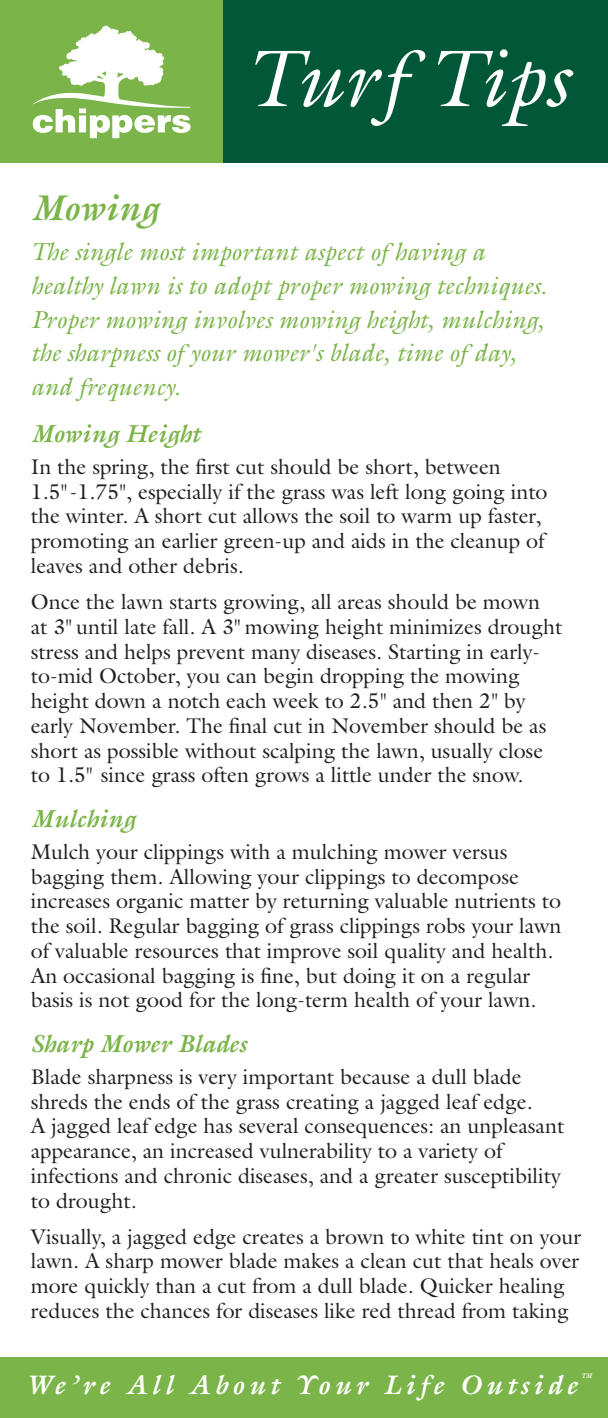
<style>
.page{position:relative;width:608px;height:1418px;background:#fff}
.page>*{position:absolute;margin:0;border:0;box-sizing:border-box;transform-origin:0 0}
.t1{font:italic 81px "Galliard";color:#fff}
.t2{font:italic 700 36px "Galliard";color:#7bb549}
.t3{font:italic 700 27px "Galliard";letter-spacing:.165em;color:#fff}
.t4{font:italic 24.75px/33.8px "Galliard";color:#7bb549}
.t5{font:italic 700 24.75px "Galliard";color:#7bb549}
.t6{font:21.38px/24.8px "Galliard";color:#231f20}
.t7{font:italic 700 6.75px "Galliard";color:#fff}
</style>
<div class="page">
<div style="left:223px;top:0;width:385px;height:162px;background:#005838"></div>
<div style="left:0;top:0;width:223px;height:162px;background:#7bb549"></div>
<svg style="left:32px;top:26px;width:159px;height:112px"></svg>
<div style="left:0;top:1357px;width:608px;height:61px;background:#7bb549"></div>
<h1 class="t1" style="left:245px;top:28px;width:323px">Turf Tips</h1>
<h2 class="t2" style="left:31px;top:185px;width:129px">Mowing</h2>
<p class="t4" style="left:31px;top:234px;width:517px">The single most important aspect of having a healthy lawn is to adopt proper mowing techniques.<br>Proper mowing involves mowing height, mulching, the sharpness of your mower's blade, time of day, and frequency.</p>
<p class="t5" style="left:31px;top:418px;width:170px">Mowing Height</p>
<p class="t6" style="left:31px;top:454px;width:518px">In the spring, the first cut should be short, between 1.5"-1.75", especially if the grass was left long going into the winter. A short cut allows the soil to warm up faster, promoting an earlier green-up and aids in the cleanup of leaves and other debris.</p>
<p class="t6" style="left:31px;top:589px;width:533px">Once the lawn starts growing, all areas should be mown<br>at 3" until late fall. A 3" mowing height minimizes drought stress and helps prevent many diseases. Starting in early&shy;to-mid October, you can begin dropping the mowing height down a notch each week to 2.5" and then 2" by early November. The final cut in November should be as short as possible without scalping the lawn, usually close to 1.5" since grass often grows a little under the snow.</p>
<p class="t5" style="left:31px;top:803px;width:106px">Mulching</p>
<p class="t6" style="left:31px;top:839px;width:532px">Mulch your clippings with a mulching mower versus bagging them. Allowing your clippings to decompose increases organic matter by returning valuable nutrients to the soil. Regular bagging of grass clippings robs your lawn of valuable resources that improve soil quality and health.<br>An occasional bagging is fine, but doing it on a regular basis is not good for the long-term health of your lawn.</p>
<p class="t5" style="left:31px;top:1028px;width:217px">Sharp Mower Blades</p>
<p class="t6" style="left:31px;top:1064px;width:535px">Blade sharpness is very important because a dull blade shreds the ends of the grass creating a jagged leaf edge.<br>A jagged leaf edge has several consequences: an unpleasant appearance, an increased vulnerability to a variety of infections and chronic diseases, and a greater susceptibility to drought.</p>
<p class="t6" style="left:31px;top:1223px;width:551px">Visually, a jagged edge creates a brown to white tint on your lawn. A sharp mower blade makes a clean cut that heals over more quickly than a cut from a dull blade. Quicker healing reduces the chances for diseases like red thread from taking</p>
<p class="t3" style="left:25px;top:1368px;width:553px">We’re All About Your Life Outside</p>
<p class="t7" style="left:581px;top:1371px;width:12px">TM</p>
</div>
